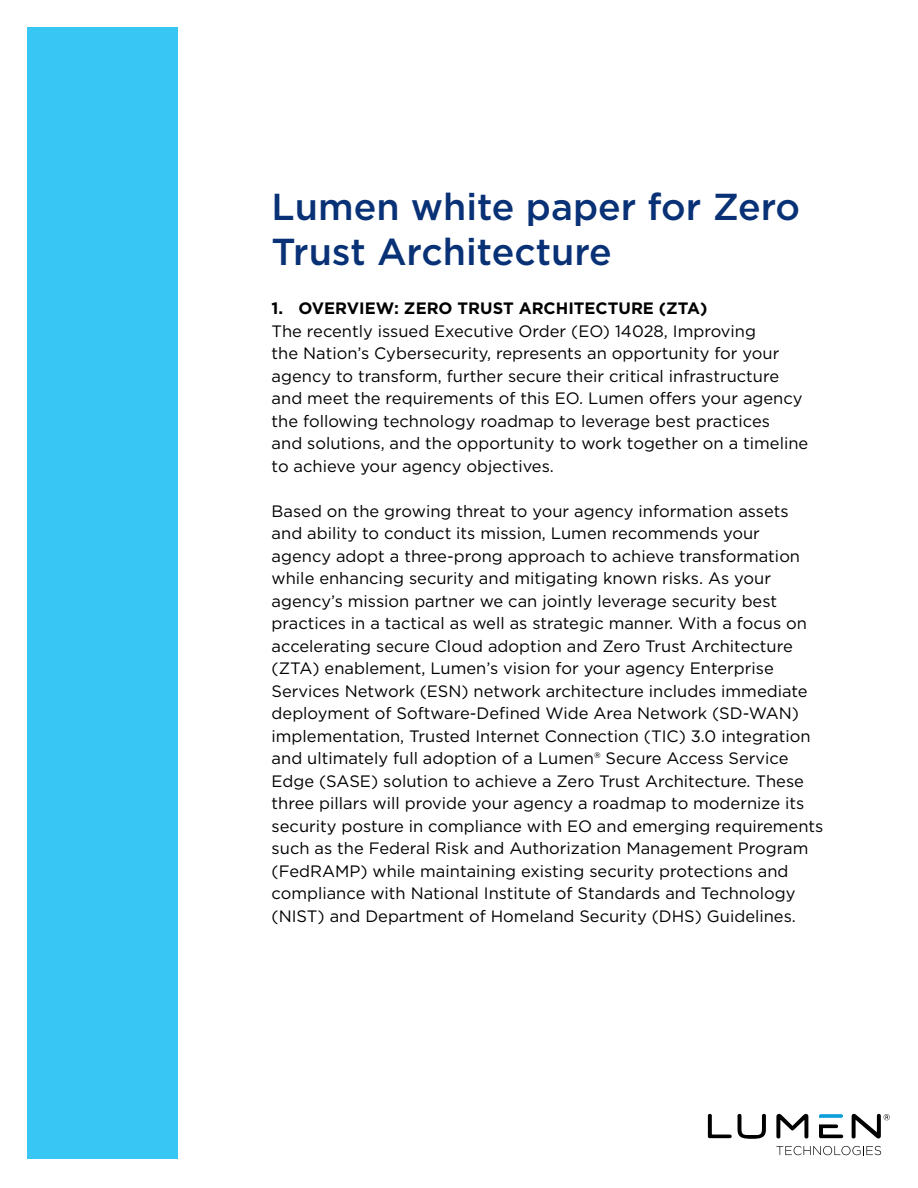
<style>
.page{position:relative;width:918px;height:1188px;background:#fff}
.page>*{position:absolute;margin:0;border:0;box-sizing:border-box;transform-origin:0 0}
.t1{font:500 37.5px/45px "Gotham";color:#083176}
.t2{font:16.5px/22.5px "Gotham";color:#000}
.t3{font:700 16.5px "Gotham";color:#000}
</style>
<div class="page">
<svg style="left:708px;top:1114px;width:24px;height:24px"></svg>
<svg style="left:738px;top:1114px;width:28px;height:25px"></svg>
<svg style="left:776px;top:1114px;width:32px;height:24px"></svg>
<svg style="left:819px;top:1114px;width:24px;height:4px"></svg>
<svg style="left:819px;top:1124px;width:24px;height:14px"></svg>
<svg style="left:852px;top:1114px;width:38px;height:24px"></svg>
<svg style="left:776px;top:1146px;width:105px;height:9px"></svg>
<div style="left:27px;top:27px;width:150px;height:1131px;background:#38c6f4"></div>
<h1 class="t1" style="left:272px;top:184px;width:530px">Lumen white paper for Zero<br>Trust Architecture</h1>
<p class="t3" style="left:272px;top:297px;width:437px">1. OVERVIEW: ZERO TRUST ARCHITECTURE (ZTA)</p>
<p class="t2" style="left:272px;top:319px;width:538px">The recently issued Executive Order (EO) 14028, Improving<br>the Nation’s Cybersecurity, represents an opportunity for your agency to transform, further secure their critical infrastructure and meet the requirements of this EO. Lumen offers your agency the following technology roadmap to leverage best practices<br>and solutions, and the opportunity to work together on a timeline to achieve your agency objectives.</p>
<p class="t2" style="left:272px;top:499px;width:553px">Based on the growing threat to your agency information assets and ability to conduct its mission, Lumen recommends your agency adopt a three-prong approach to achieve transformation while enhancing security and mitigating known risks. As your agency’s mission partner we can jointly leverage security best practices in a tactical as well as strategic manner. With a focus on accelerating secure Cloud adoption and Zero Trust Architecture (ZTA) enablement, Lumen’s vision for your agency Enterprise Services Network (ESN) network architecture includes immediate deployment of Software-Defined Wide Area Network (SD-WAN) implementation, Trusted Internet Connection (TIC) 3.0 integration and ultimately full adoption of a Lumen® Secure Access Service Edge (SASE) solution to achieve a Zero Trust Architecture. These three pillars will provide your agency a roadmap to modernize its security posture in compliance with EO and emerging requirements such as the Federal Risk and Authorization Management Program (FedRAMP) while maintaining existing security protections and compliance with National Institute of Standards and Technology (NIST) and Department of Homeland Security (DHS) Guidelines.</p>
</div>
